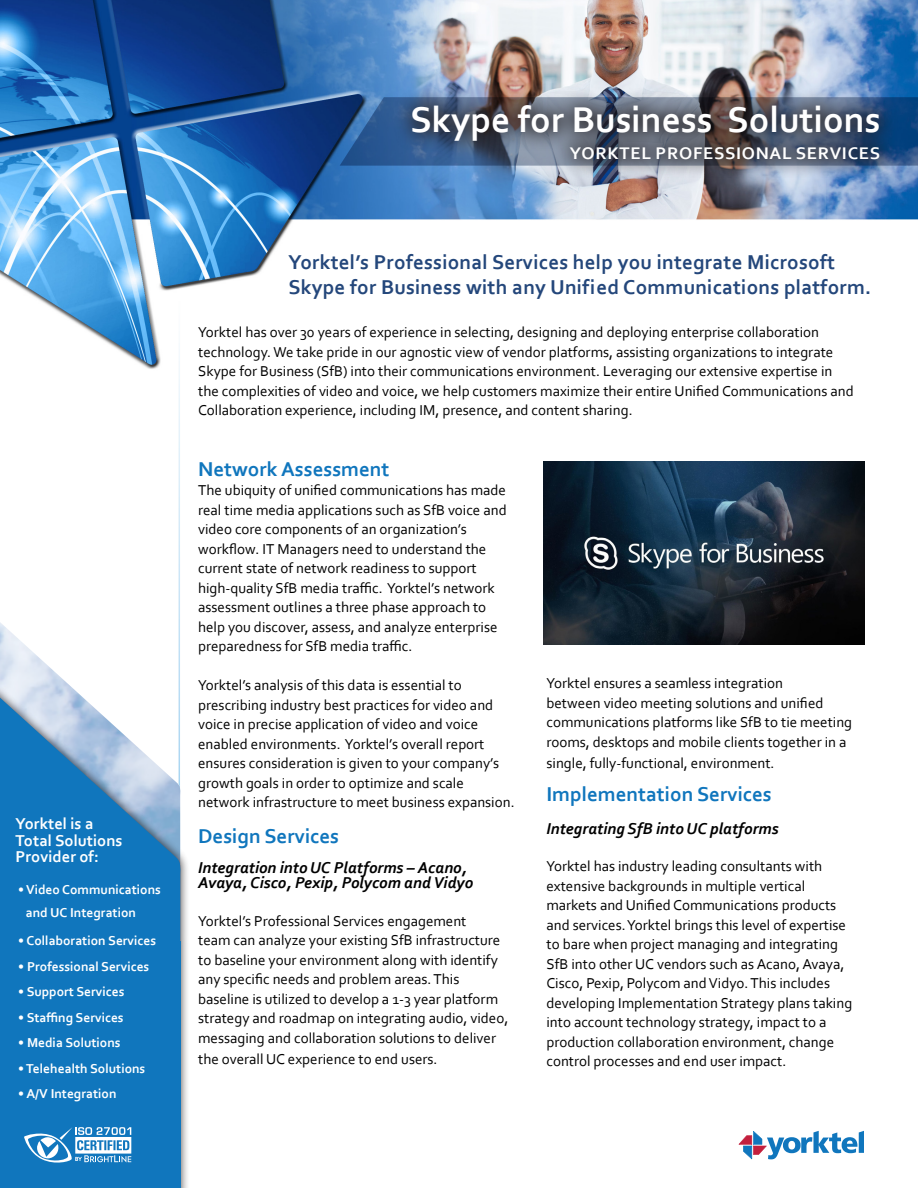
<style>
.page{position:relative;width:918px;height:1188px;background:#fff}
.page>*{position:absolute;margin:0;border:0;box-sizing:border-box;transform-origin:0 0}
.t1{font:700 37.5px "Corbel";color:#fff}
.t2{font:700 21px/25.2px "Corbel";letter-spacing:.01em;color:#24477b}
.t3{font:700 21px "Corbel";color:#1076bd}
.t4{font:700 17.7px "Corbel";letter-spacing:.04em;color:#fff}
.t5{font:italic 700 16.5px/15px "Corbel";color:#000}
.t6{font:700 16.5px/16.5px "Corbel";color:#fff}
.t7{font:15px/19.5px "Corbel";color:#000}
.t8{font:700 13.5px "Corbel";color:#fff}
</style>
<div class="page">
<img style="left:0;top:0;width:918px;height:483px">
<hr style="left:179px;top:296px;width:1px;height:587px;background:#fff">
<svg style="left:340px;top:97px;width:578px;height:69px;background:#23548e"></svg>
<div style="left:393px;top:86px;width:506px;height:94px;background:#231f20;opacity:.75"></div>
<svg style="left:739px;top:1131px;width:125px;height:28px"></svg>
<img style="left:0;top:620px;width:180px;height:64px">
<div style="left:0;top:684px;width:190px;height:504px;background:#231f20;opacity:.75"></div>
<svg style="left:0;top:691px;width:181px;height:290px;background:#5197cb"></svg>
<div style="left:0;top:942px;width:180px;height:246px;background:#1076bd"></div>
<svg style="left:24px;top:1127px;width:107px;height:36px"></svg>
<img style="left:544px;top:462px;width:320px;height:183px">
<h1 class="t1" style="left:410px;top:97px;width:472px">Skype for Business Solutions</h1>
<p class="t4" style="left:570px;top:142px;width:312px">YORKTEL PROFESSIONAL SERVICES</p>
<p class="t6" style="left:16px;top:815px;width:108px">Yorktel is a<br>Total Solutions<br>Provider of:</p>
<p class="t8" style="left:18px;top:881px;width:144px">• Video Communications</p>
<p class="t8" style="left:26px;top:904px;width:112px">and UC Integration</p>
<p class="t8" style="left:18px;top:932px;width:139px">• Collaboration Services</p>
<p class="t8" style="left:18px;top:958px;width:133px">• Professional Services</p>
<p class="t8" style="left:18px;top:983px;width:108px">• Support Services</p>
<p class="t8" style="left:18px;top:1009px;width:107px">• Staffing Services</p>
<p class="t8" style="left:18px;top:1034px;width:104px">• Media Solutions</p>
<p class="t8" style="left:18px;top:1060px;width:129px">• Telehealth Solutions</p>
<p class="t8" style="left:18px;top:1085px;width:100px">• A/V Integration</p>
<h2 class="t2" style="left:288px;top:249px;width:584px">Yorktel’s Professional Services help you integrate Microsoft<br>Skype for Business with any Unified Communications platform.</h2>
<p class="t7" style="left:198px;top:322px;width:657px">Yorktel has over 30 years of experience in selecting, designing and deploying enterprise collaboration technology. We take pride in our agnostic view of vendor platforms, assisting organizations to integrate Skype for Business (SfB) into their communications environment. Leveraging our extensive expertise in the complexities of video and voice, we help customers maximize their entire Unified Communications and Collaboration experience, including IM, presence, and content sharing.</p>
<h2 class="t3" style="left:198px;top:456px;width:193px">Network Assessment</h2>
<p class="t7" style="left:198px;top:480px;width:310px">The ubiquity of unified communications has made real time media applications such as SfB voice and video core components of an organization’s workflow. IT Managers need to understand the current state of network readiness to support high-quality SfB media traffic. Yorktel’s network assessment outlines a three phase approach to help you discover, assess, and analyze enterprise preparedness for SfB media traffic.</p>
<p class="t7" style="left:198px;top:675px;width:318px">Yorktel’s analysis of this data is essential to prescribing industry best practices for video and voice in precise application of video and voice enabled environments. Yorktel’s overall report ensures consideration is given to your company’s growth goals in order to optimize and scale network infrastructure to meet business expansion.</p>
<h2 class="t3" style="left:198px;top:823px;width:143px">Design Services</h2>
<p class="t5" style="left:198px;top:860px;width:276px">Integration into UC Platforms – Acano,<br>Avaya, Cisco, Pexip, Polycom and Vidyo</p>
<p class="t7" style="left:198px;top:911px;width:312px">Yorktel’s Professional Services engagement<br>team can analyze your existing SfB infrastructure to baseline your environment along with identify any specific needs and problem areas. This baseline is utilized to develop a 1-3 year platform strategy and roadmap on integrating audio, video, messaging and collaboration solutions to deliver</p>
<p class="t7" style="left:198px;top:1049px;width:241px">the overall UC experience to end users.</p>
<p class="t7" style="left:546px;top:673px;width:307px">Yorktel ensures a seamless integration<br>between video meeting solutions and unified communications platforms like SfB to tie meeting rooms, desktops and mobile clients together in a</p>
<p class="t7" style="left:546px;top:753px;width:230px">single, fully-functional, environment.</p>
<h2 class="t3" style="left:546px;top:781px;width:227px">Implementation Services</h2>
<p class="t5" style="left:546px;top:821px;width:234px">Integrating SfB into UC platforms</p>
<p class="t7" style="left:546px;top:856px;width:307px">Yorktel has industry leading consultants with extensive backgrounds in multiple vertical markets and Unified Communications products and services. Yorktel brings this level of expertise to bare when project managing and integrating SfB into other UC vendors such as Acano, Avaya, Cisco, Pexip, Polycom and Vidyo. This includes developing Implementation Strategy plans taking into account technology strategy, impact to a production collaboration environment, change control processes and end user impact.</p>
</div>
